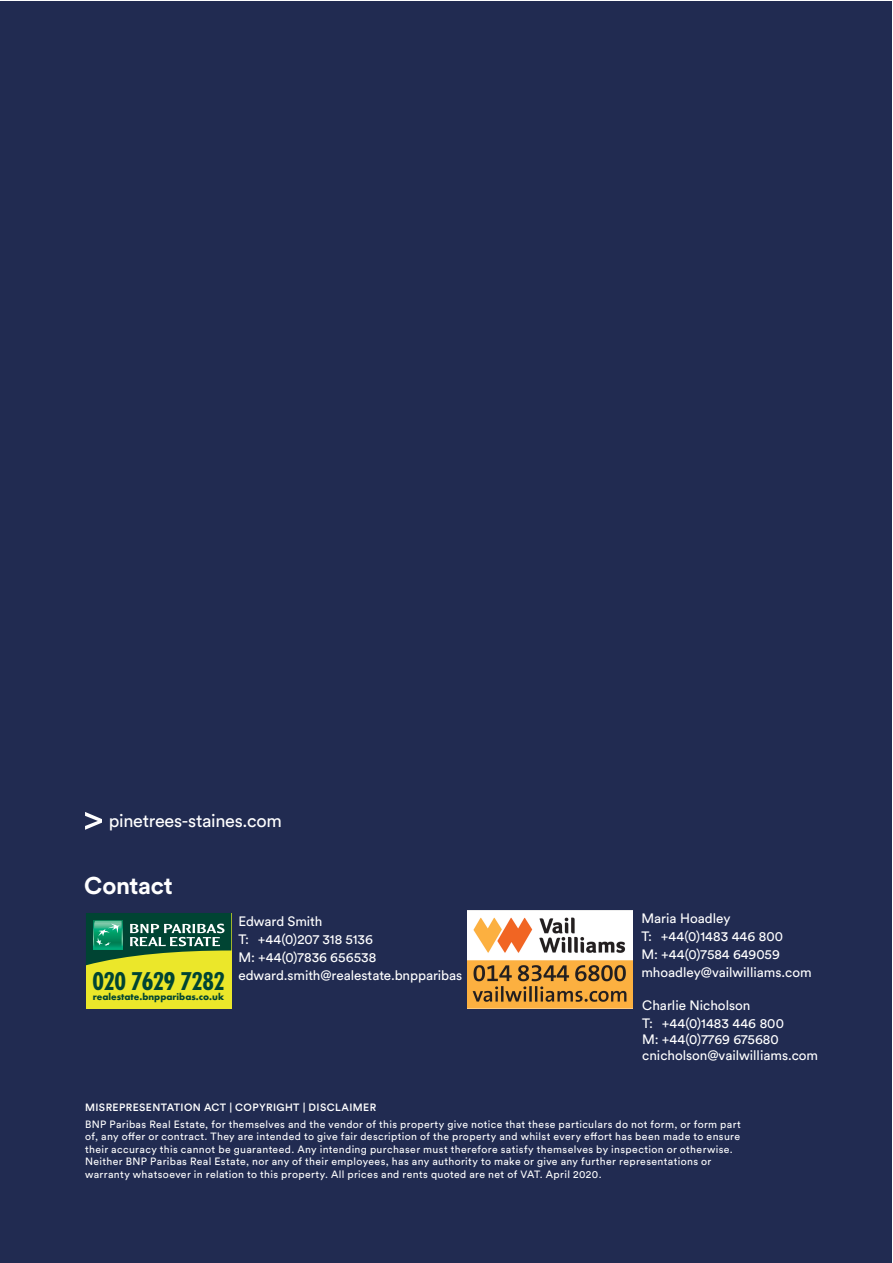
<style>
.page{position:relative;width:893px;height:1263px;background:#fff}
.page>*{position:absolute;margin:0;border:0;box-sizing:border-box;transform-origin:0 0}
.t1{font:700 condensed 25.05px "Futura BT";letter-spacing:-.02em;color:#043;scale:1.05 1}
.t2{font:24px "Circular Std Bold";letter-spacing:-.015em;color:#fff}
.t3{font:18px "Circular Std Book";letter-spacing:-.015em;color:#fff}
.t4{font:13.5px/18px "Circular Std Book";color:#fff}
.t5{font:10.5px/12.6px "Circular Std Book";letter-spacing:.035em;color:#fff}
.t6{font:10.5px "Circular Std Medium";letter-spacing:.04em;color:#fff}
.t7{font:700 9.75px "Futura T";color:#043}
.s1{font-family:"Circular Std"}
</style>
<div class="page">
<div style="left:0;top:1px;width:892px;height:1262px;background:#212b51"></div>
<svg style="left:85px;top:812px;width:17px;height:18px"></svg>
<img style="left:468px;top:910px;width:164px;height:99px">
<div style="left:86px;top:913px;width:145px;height:95px;background:#ebe72a"></div>
<svg style="left:86px;top:913px;width:145px;height:52px"></svg>
<h3 class="t3" style="left:109px;top:810px;width:174px">pinetrees-staines.com</h3>
<h2 class="t2" style="left:84px;top:870px;width:90px">Contact</h2>
<h1 class="t1" style="left:92px;top:966px;width:128px">020 7629 7282</h1>
<p class="t7" style="left:93px;top:991px;width:133px">realestate.bnpparibas.co.uk</p>
<p class="t4" style="left:238px;top:912px;width:225px">Edward Smith<br>T: +44(0)207 318 5136<br>M: +44(0)7836 656538 edward.smith@realestate.bnpparibas</p>
<p class="t4" style="left:641px;top:909px;width:172px">Maria Hoadley<br>T: +44(0)1483 446 800<br>M: +44(0)7584 649059 mhoadley@vailwilliams.com</p>
<p class="t4" style="left:642px;top:996px;width:143px">Charlie <span class="s1">N</span>icholson<br>T: +44(0)1483 446 800</p>
<p class="t4" style="left:642px;top:1031px;width:177px;line-height:16.2px">M: +44(0)7769 675680 cnicholson@vailwilliams.com</p>
<p class="t6" style="left:85px;top:1100px;width:293px">MISREPRESENTATION ACT | COPYRIGHT | DISCLAIMER</p>
<p class="t5" style="left:85px;top:1117px;width:657px">BNP Paribas Real Estate, for themselves and the vendor of this property give notice that these particulars do not form, or form part of, any offer or contract. They are intended to give fair description of the property and whilst every effort has been made to ensure their accuracy this cannot be guaranteed. Any intending purchaser must therefore satisfy themselves by inspection or otherwise.<br>Neither BNP Paribas Real Estate, nor any of their employees, has any authority to make or give any further representations or warranty whatsoever in relation to this property. All prices and rents quoted are net of VAT. April 2020.</p>
</div>
